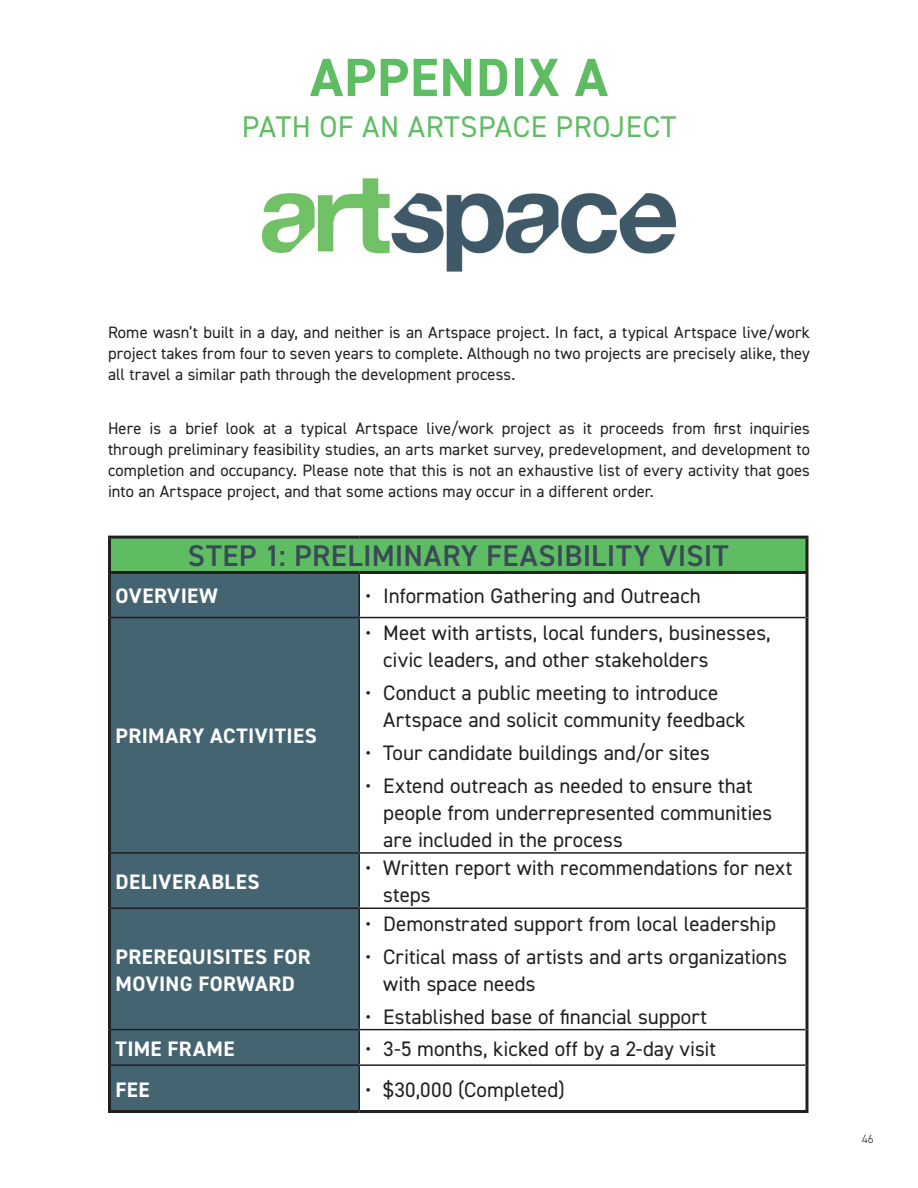
<style>
.page{position:relative;width:918px;height:1188px;background:#fff}
.page>*{position:absolute;margin:0;border:0;box-sizing:border-box;transform-origin:0 0}
.t1{font:700 54px "DIN2014";letter-spacing:.02em;color:#5ebd63}
.Black_Bold_Lead_in{font:600 30px "DIN2014";letter-spacing:.015em;color:#3a4a58}
.t2{font:30px "DIN2014";letter-spacing:.02em;color:#5ebd63}
.Body_Copy{font:21px/27px "DIN2014";color:#231f20}
.Black_Bold_Lead_in-2{font:700 21px/27px "DIN2014";letter-spacing:.025em;color:#fff}
.Body_Copy-2{font:16.5px/21px "DIN2014";letter-spacing:.005em;color:#231f20;text-align:justify}
.t3{font:300 12px "DIN2014";color:#231f20}
</style>
<div class="page">
<div style="left:110px;top:537px;width:697px;height:35px;background:#5ebd63"></div>
<div style="left:111px;top:574px;width:247px;height:536px;background:#446471"></div>
<hr style="left:358px;top:574px;width:2px;height:43px;background:#231f20">
<hr style="left:111px;top:617px;width:248px;height:1px;background:#231f20">
<hr style="left:359px;top:617px;width:447px;height:1px;background:#231f20">
<hr style="left:358px;top:618px;width:2px;height:234px;background:#231f20">
<hr style="left:111px;top:852px;width:248px;height:2px;background:#231f20">
<hr style="left:359px;top:852px;width:447px;height:2px;background:#231f20">
<hr style="left:358px;top:854px;width:2px;height:54px;background:#231f20">
<hr style="left:111px;top:908px;width:248px;height:1px;background:#231f20">
<hr style="left:359px;top:908px;width:447px;height:1px;background:#231f20">
<hr style="left:358px;top:909px;width:2px;height:120px;background:#231f20">
<hr style="left:111px;top:1029px;width:248px;height:1px;background:#231f20">
<hr style="left:359px;top:1029px;width:447px;height:1px;background:#231f20">
<hr style="left:358px;top:1030px;width:2px;height:34px;background:#231f20">
<hr style="left:111px;top:1064px;width:248px;height:2px;background:#231f20">
<hr style="left:359px;top:1064px;width:447px;height:2px;background:#231f20">
<hr style="left:358px;top:1066px;width:2px;height:44px;background:#231f20">
<hr style="left:806px;top:539px;width:2px;height:32px;background:#231f20">
<hr style="left:108px;top:571px;width:251px;height:3px;background:#231f20">
<hr style="left:359px;top:571px;width:449px;height:3px;background:#231f20">
<hr style="left:108px;top:536px;width:251px;height:3px;background:#231f20">
<hr style="left:108px;top:539px;width:3px;height:32px;background:#231f20">
<hr style="left:359px;top:536px;width:449px;height:3px;background:#231f20">
<hr style="left:108px;top:574px;width:3px;height:44px;background:#231f20">
<hr style="left:806px;top:574px;width:2px;height:44px;background:#231f20">
<hr style="left:108px;top:618px;width:3px;height:235px;background:#231f20">
<hr style="left:806px;top:618px;width:2px;height:235px;background:#231f20">
<hr style="left:108px;top:853px;width:3px;height:55px;background:#231f20">
<hr style="left:806px;top:853px;width:2px;height:55px;background:#231f20">
<hr style="left:108px;top:908px;width:3px;height:122px;background:#231f20">
<hr style="left:806px;top:908px;width:2px;height:122px;background:#231f20">
<hr style="left:108px;top:1030px;width:3px;height:35px;background:#231f20">
<hr style="left:806px;top:1030px;width:2px;height:35px;background:#231f20">
<hr style="left:108px;top:1065px;width:3px;height:45px;background:#231f20">
<hr style="left:806px;top:1065px;width:2px;height:45px;background:#231f20">
<hr style="left:108px;top:1110px;width:251px;height:3px;background:#231f20">
<hr style="left:359px;top:1110px;width:449px;height:3px;background:#231f20">
<img style="left:262px;top:178px;width:415px;height:94px">
<p class="t1" style="left:310px;top:42px;width:299px">APPENDIX A</p>
<p class="t2" style="left:242px;top:107px;width:436px">PATH OF AN ARTSPACE PROJECT</p>
<p class="Body_Copy-2" style="left:108px;top:321px;width:703px">Rome wasn’t built in a day, and neither is an Artspace project. In fact, a typical Artspace live/work project takes from four to seven years to complete. Although no two projects are precisely alike, they all travel a similar path through the development process.</p>
<p class="Body_Copy-2" style="left:108px;top:417px;width:704px">Here is a brief look at a typical Artspace live/work project as it proceeds from first inquiries through preliminary feasibility studies, an arts market survey, predevelopment, and development to completion and occupancy. Please note that this is not an exhaustive list of every activity that goes into an Artspace project, and that some actions may occur in a different order.</p>
<p class="Black_Bold_Lead_in" style="left:188px;top:536px;width:543px">STEP 1: PRELIMINARY FEASIBILITY VISIT</p>
<p class="Black_Bold_Lead_in-2" style="left:116px;top:582px;width:104px">OVERVIEW</p>
<p class="Body_Copy" style="left:365px;top:582px;width:337px">• Information Gathering and Outreach</p>
<p class="Black_Bold_Lead_in-2" style="left:116px;top:722px;width:203px">PRIMARY ACTIVITIES</p>
<p class="Black_Bold_Lead_in-2" style="left:116px;top:868px;width:145px">DELIVERABLES</p>
<p class="Black_Bold_Lead_in-2" style="left:116px;top:943px;width:197px">PREREQUISITES FOR<br>MOVING FORWARD</p>
<p class="Body_Copy" style="left:383px;top:619px;width:389px;text-indent:-18px">• Meet with artists, local funders, businesses, civic leaders, and other stakeholders</p>
<p class="Body_Copy" style="left:383px;top:679px;width:364px;text-indent:-18px">• Conduct a public meeting to introduce<br>Artspace and solicit community feedback</p>
<p class="Body_Copy" style="left:365px;top:739px;width:346px">• Tour candidate buildings and/or sites</p>
<p class="Body_Copy" style="left:383px;top:772px;width:391px;text-indent:-18px">• Extend outreach as needed to ensure that people from underrepresented communities are included in the process</p>
<p class="Body_Copy" style="left:383px;top:854px;width:411px;text-indent:-18px">• Written report with recommendations for next steps</p>
<p class="Body_Copy" style="left:365px;top:910px;width:412px">• Demonstrated support from local leadership</p>
<p class="Body_Copy" style="left:383px;top:943px;width:405px;text-indent:-18px">• Critical mass of artists and arts organizations with space needs</p>
<p class="Body_Copy" style="left:365px;top:1003px;width:343px">• Established base of financial support</p>
<p class="Black_Bold_Lead_in-2" style="left:116px;top:1035px;width:120px">TIME FRAME</p>
<p class="Body_Copy" style="left:365px;top:1034px;width:352px">• 3-5 months, kicked off by a 2-day visit</p>
<p class="Black_Bold_Lead_in-2" style="left:116px;top:1076px;width:36px">FEE</p>
<p class="Body_Copy" style="left:365px;top:1075px;width:201px">• $30,000 (Completed)</p>
<p class="t3" style="left:862px;top:1132px;width:13px">46</p>
</div>
